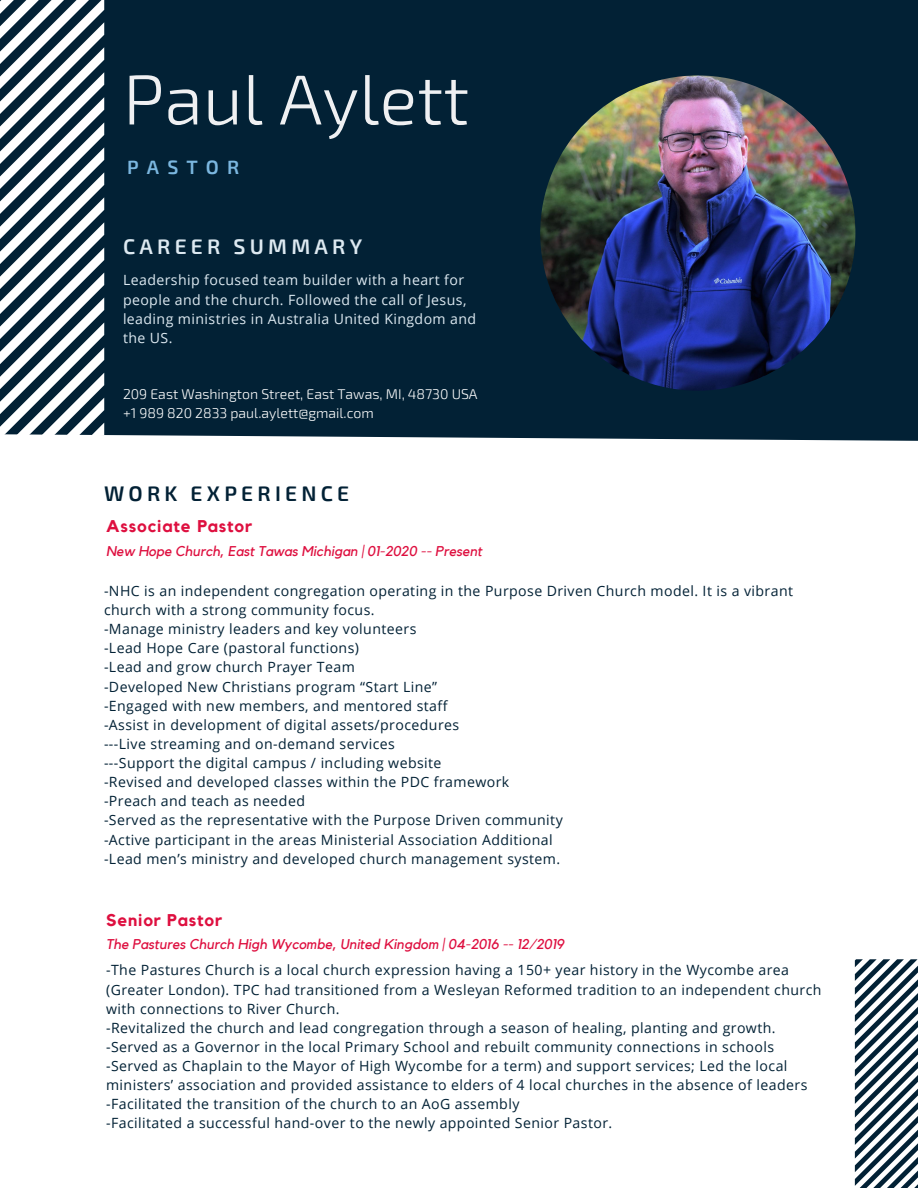
<style>
.page{position:relative;width:918px;height:1188px;background:#fff}
.page>*{position:absolute;margin:0;border:0;box-sizing:border-box;transform-origin:0 0}
.t1{font:300 70.5px "Exo 2";color:#eff0f2}
.t2{font:600 21.15px "Exo 2";letter-spacing:.2em;color:#022135}
.t3{font:600 21.15px "Exo 2";letter-spacing:.2em;color:#dde9f1}
.t4{font:600 19.35px "Exo 2";letter-spacing:.415em;color:#7bb7e0}
.t5{font:700 16.95px "Kollektif";letter-spacing:.05em;color:#de0f3f}
.t6{font:14.1px/19.2px "Open Sans";letter-spacing:.03em;color:#022135}
.t7{font:14.1px/19px "Open Sans";letter-spacing:.03em;color:#dde9f1}
.t8{font:italic 14.1px "Kollektif";color:#de0f3f}
.t9{font:300 14.1px "Exo 2";color:#fff}
</style>
<div class="page">
<div style="left:104px;top:0;width:814px;height:441px;background:#022135"></div>
<img style="left:540px;top:75px;width:315px;height:316px;border-radius:50%">
<svg style="left:855px;top:959px;width:63px;height:229px"></svg>
<svg style="left:0;top:0;width:104px;height:435px"></svg>
<p class="t1" style="left:123px;top:54px;width:348px">Paul Aylett</p>
<p class="t4" style="left:127px;top:155px;width:113px">PASTOR</p>
<p class="t3" style="left:123px;top:233px;width:241px">CAREER SUMMARY</p>
<p class="t7" style="left:123px;top:270px;width:355px">Leadership focused team builder with a heart for people and the church. Followed the call of Jesus, leading ministries in Australia United Kingdom and the US.</p>
<p class="t9" style="left:123px;top:385px;width:356px">209 East Washington Street, East Tawas, MI, 48730 USA</p>
<p class="t9" style="left:123px;top:404px;width:252px">+1 989 820 2833 paul.aylett@gmail.com</p>
<p class="t2" style="left:104px;top:480px;width:247px">WORK EXPERIENCE</p>
<p class="t5" style="left:106px;top:519px;width:148px">Associate Pastor</p>
<p class="t8" style="left:106px;top:544px;width:377px">New Hope Church, East Tawas Michigan | 01-2020 -- Present</p>
<p class="t6" style="left:104px;top:581px;width:691px">-NHC is an independent congregation operating in the Purpose Driven Church model. It is a vibrant church with a strong community focus.</p>
<p class="t6" style="left:104px;top:619px;width:314px">-Manage ministry leaders and key volunteers</p>
<p class="t6" style="left:104px;top:638px;width:256px">-Lead Hope Care (pastoral functions)</p>
<p class="t6" style="left:104px;top:657px;width:252px">-Lead and grow church Prayer Team</p>
<p class="t6" style="left:104px;top:677px;width:335px">-Developed New Christians program “Start Line”</p>
<p class="t6" style="left:104px;top:696px;width:345px">-Engaged with new members, and mentored staff</p>
<p class="t6" style="left:104px;top:715px;width:357px">-Assist in development of digital assets/procedures</p>
<p class="t6" style="left:104px;top:734px;width:292px">---Live streaming and on-demand services</p>
<p class="t6" style="left:104px;top:753px;width:339px">---Support the digital campus / including website</p>
<p class="t6" style="left:104px;top:772px;width:407px">-Revised and developed classes within the PDC framework</p>
<p class="t6" style="left:104px;top:791px;width:202px">-Preach and teach as needed</p>
<p class="t6" style="left:104px;top:810px;width:460px">-Served as the representative with the Purpose Driven community</p>
<p class="t6" style="left:104px;top:830px;width:450px">-Active participant in the areas Ministerial Association Additional</p>
<p class="t6" style="left:104px;top:849px;width:458px">-Lead men’s ministry and developed church management system.</p>
<p class="t5" style="left:106px;top:913px;width:118px">Senior Pastor</p>
<p class="t8" style="left:106px;top:938px;width:460px">The Pastures Church High Wycombe, United Kingdom | 04-2016 -- 12/2019</p>
<p class="t6" style="left:106px;top:960px;width:717px">-The Pastures Church is a local church expression having a 150+ year history in the Wycombe area (Greater London). TPC had transitioned from a Wesleyan Reformed tradition to an independent church with connections to River Church.</p>
<p class="t6" style="left:106px;top:1018px;width:671px">-Revitalized the church and lead congregation through a season of healing, planting and growth.</p>
<p class="t6" style="left:106px;top:1037px;width:670px">-Served as a Governor in the local Primary School and rebuilt community connections in schools</p>
<p class="t6" style="left:106px;top:1056px;width:703px">-Served as Chaplain to the Mayor of High Wycombe for a term) and support services; Led the local ministers’ association and provided assistance to elders of 4 local churches in the absence of leaders</p>
<p class="t6" style="left:106px;top:1094px;width:415px">-Facilitated the transition of the church to an AoG assembly</p>
<p class="t6" style="left:106px;top:1113px;width:508px">-Facilitated a successful hand-over to the newly appointed Senior Pastor.</p>
</div>
